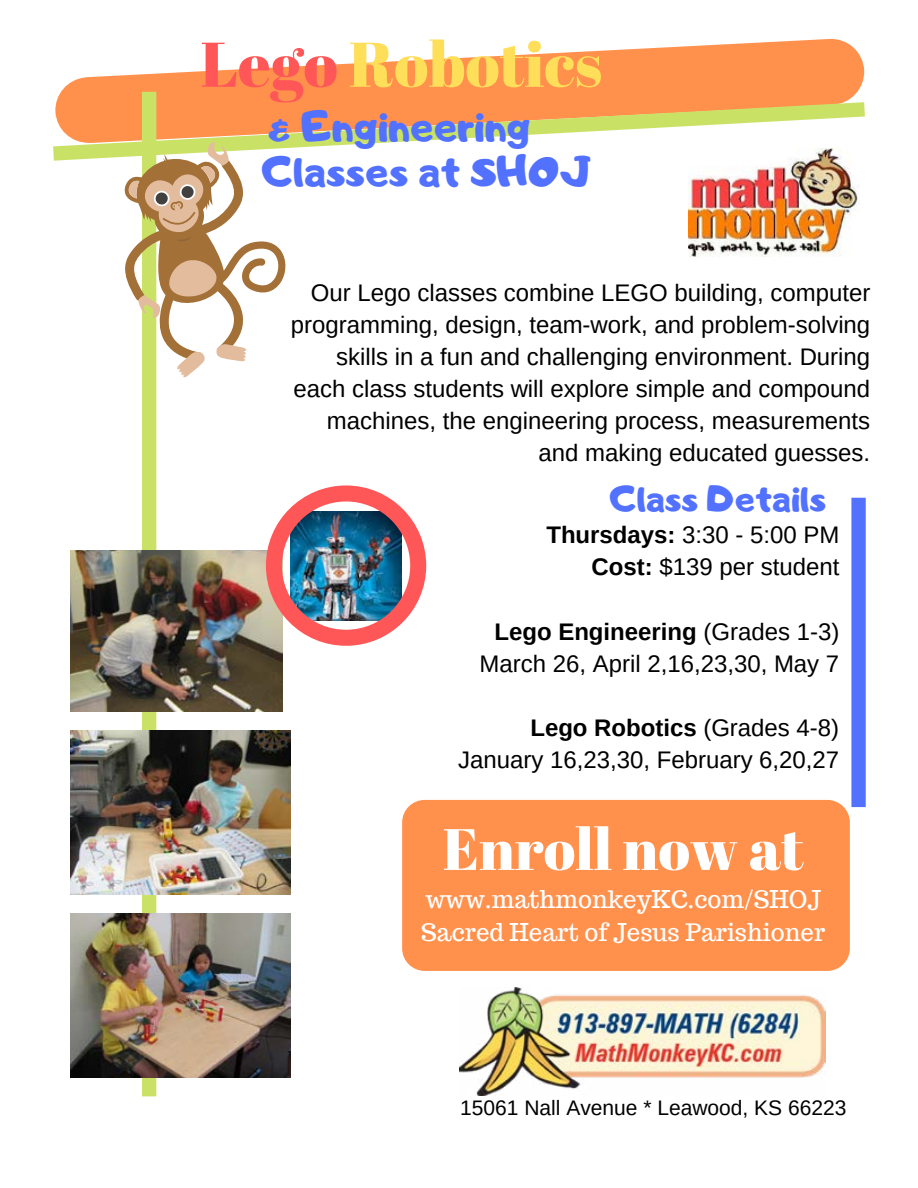
<style>
.page{position:relative;width:918px;height:1188px;background:#fff}
.page>*{position:absolute;margin:0;border:0;box-sizing:border-box;transform-origin:0 0}
.t1{font:63px "Abril Fatface";color:#ffde59}
.t2{font:58.2px "Abril Fatface";color:#fff}
.t3{font:42px/45px "Adigiana Toybox";color:#5271ff}
.t4{font:36px "Adigiana Toybox";color:#5271ff}
.t5{font:24px/32.1px "Arimo";color:#000;text-align:right}
.t6{font:24px/32.7px "Trocchi";color:#fff}
.t7{font:21px "Arimo";color:#000}
.s1{color:#ff5757}
.s2{font-weight:700}
</style>
<div class="page">
<svg style="left:56px;top:38px;width:809px;height:64px;fill:#ff914d"></svg>
<svg style="left:53px;top:102px;width:812px;height:59px"></svg>
<img style="left:71px;top:731px;width:53px;height:164px">
<img style="left:71px;top:913px;width:53px;height:164px">
<img style="left:71px;top:551px;width:53px;height:160px">
<svg style="left:851px;top:498px;width:15px;height:309px;background:#5977ff"></svg>
<div style="left:402px;top:800px;width:448px;height:171px;background:#ff914d;border-radius:23px"></div>
<img style="left:124px;top:92px;width:302px;height:1004px">
<img style="left:459px;top:988px;width:367px;height:108px">
<img style="left:689px;top:148px;width:171px;height:109px">
<h1 class="t1" style="left:201px;top:20px;width:403px"><span class="s1">Lego</span> Robotics</h1>
<h3 class="t3" style="left:262px;top:103px;width:332px">&amp; Engineering<br>Classes at SHOJ</h3>
<p class="t5" style="left:291px;top:277px;width:581px">Our Lego classes combine LEGO building, computer programming, design, team-work, and problem-solving skills in a fun and challenging environment. During each class students will explore simple and compound machines, the engineering process, measurements and making educated guesses.</p>
<h3 class="t4" style="left:610px;top:475px;width:218px">Class Details</h3>
<p class="t5" style="left:546px;top:519px;width:294px"><span class="s2">Thursdays:</span> 3:30 - 5:00 PM<br><span class="s2">Cost:</span> $139 per student</p>
<p class="t5" style="left:480px;top:615px;width:361px"><span class="s2">Lego Engineering</span> (Grades 1-3)<br>March 26, April 2,16,23,30, May 7</p>
<p class="t5" style="left:458px;top:712px;width:383px"><span class="s2">Lego Robotics</span> (Grades 4-8)<br>January 16,23,30, February 6,20,27</p>
<h2 class="t2" style="left:443px;top:808px;width:363px">Enroll now at</h2>
<p class="t6" style="left:421px;top:883px;width:405px">www.mathmonkeyKC.com/SHOJ<br>Sacred Heart of Jesus Parishioner</p>
<p class="t7" style="left:460px;top:1095px;width:388px">15061 Nall Avenue * Leawood, KS 66223</p>
</div>
